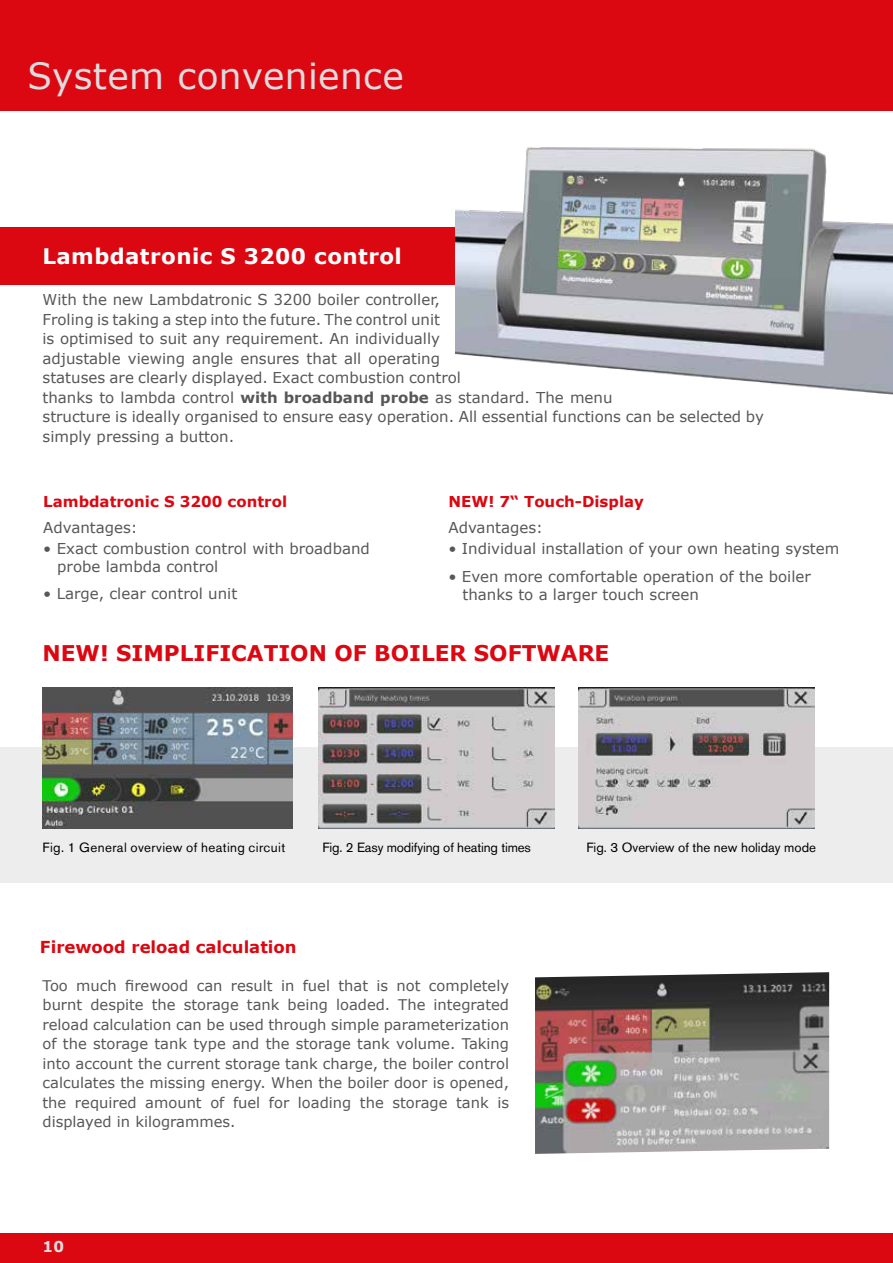
<style>
.page{position:relative;width:893px;height:1263px;background:#fff}
.page>*{position:absolute;margin:0;border:0;box-sizing:border-box;transform-origin:0 0}
.t1{font:36px "Verdana";letter-spacing:.01em;color:#dbdbdd}
.t2{font:700 21.6px "Verdana";color:#db0812}
.t3{font:700 21.45px "Verdana";letter-spacing:.02em;color:#fff}
.t4{font:700 16.5px "Verdana";color:#db0812}
.t5{font:15px/19.5px "Verdana";color:#575756}
.t6{font:700 15px "Verdana";color:#db0812}
.t7{font:700 15px "Verdana";color:#dbdbdd}
.t8{font:14.7px/19.5px "Verdana";color:#575756;text-align:justify}
.t9{font:13.35px "Akzidenz Grotesk BQ";color:#000}
.t10{font:13.35px "Akzidenz Grotesk BQ";letter-spacing:.03em;color:#000}
.s1{font-weight:700}
</style>
<div class="page">
<div style="left:0;top:1233px;width:893px;height:30px;background:#db0812"></div>
<div style="left:0;top:0;width:893px;height:111px;background:#db0812"></div>
<div style="left:0;top:747px;width:893px;height:136px;background:#ededee"></div>
<div style="left:0;top:227px;width:472px;height:57px;background:#db0812"></div>
<img style="left:455px;top:147px;width:438px;height:248px">
<img style="left:535px;top:972px;width:294px;height:182px">
<img style="left:43px;top:687px;width:249px;height:142px">
<img style="left:578px;top:687px;width:236px;height:142px">
<img style="left:318px;top:687px;width:236px;height:142px">
<h1 class="t1" style="left:28px;top:51px;width:378px">System convenience</h1>
<h3 class="t3" style="left:43px;top:241px;width:361px">Lambdatronic S 3200 control</h3>
<p class="t5" style="left:43px;top:290px;width:723px">With the new Lambdatronic S 3200 boiler controller,<br>Froling is taking a step into the future. The control unit<br>is optimised to suit any requirement. An individually<br>adjustable viewing angle ensures that all operating<br>statuses are clearly displayed. Exact combustion control<br>thanks to lambda control <span class="s1">with broadband probe</span> as standard. The menu<br>structure is ideally organised to ensure easy operation. All essential functions can be selected by simply pressing a button.</p>
<p class="t6" style="left:43px;top:491px;width:245px">Lambdatronic S 3200 control</p>
<p class="t5" style="left:43px;top:518px;width:96px">Advantages:</p>
<p class="t5" style="left:57px;top:540px;width:314px;line-height:17.7px;text-indent:-14px">• Exact combustion control with broadband probe lambda control</p>
<p class="t5" style="left:43px;top:583px;width:196px">• Large, clear control unit</p>
<p class="t6" style="left:448px;top:491px;width:197px">NEW! 7“ Touch-Display</p>
<p class="t5" style="left:448px;top:518px;width:96px">Advantages:</p>
<p class="t5" style="left:448px;top:539px;width:392px">• Individual installation of your own heating system</p>
<p class="t5" style="left:462px;top:568px;width:350px;line-height:17.7px;text-indent:-14px">• Even more comfortable operation of the boiler thanks to a larger touch screen</p>
<h2 class="t2" style="left:43px;top:638px;width:568px">NEW! SIMPLIFICATION OF BOILER SOFTWARE</h2>
<p class="t10" style="left:43px;top:840px;width:244px">Fig. 1 General overview of heating circuit</p>
<p class="t9" style="left:323px;top:840px;width:210px">Fig. 2 Easy modifying of heating times</p>
<p class="t9" style="left:586px;top:840px;width:231px">Fig. 3 Overview of the new holiday mode</p>
<p class="t4" style="left:40px;top:936px;width:258px">Firewood reload calculation</p>
<p class="t8" style="left:43px;top:975px;width:468px">Too much firewood can result in fuel that is not completely burnt despite the storage tank being loaded. The integrated reload calculation can be used through simple parameterization of the storage tank type and the storage tank volume. Taking into account the current storage tank charge, the boiler control calculates the missing energy. When the boiler door is opened, the required amount of fuel for loading the storage tank is displayed in kilogrammes.</p>
<p class="t7" style="left:43px;top:1236px;width:23px">10</p>
</div>
